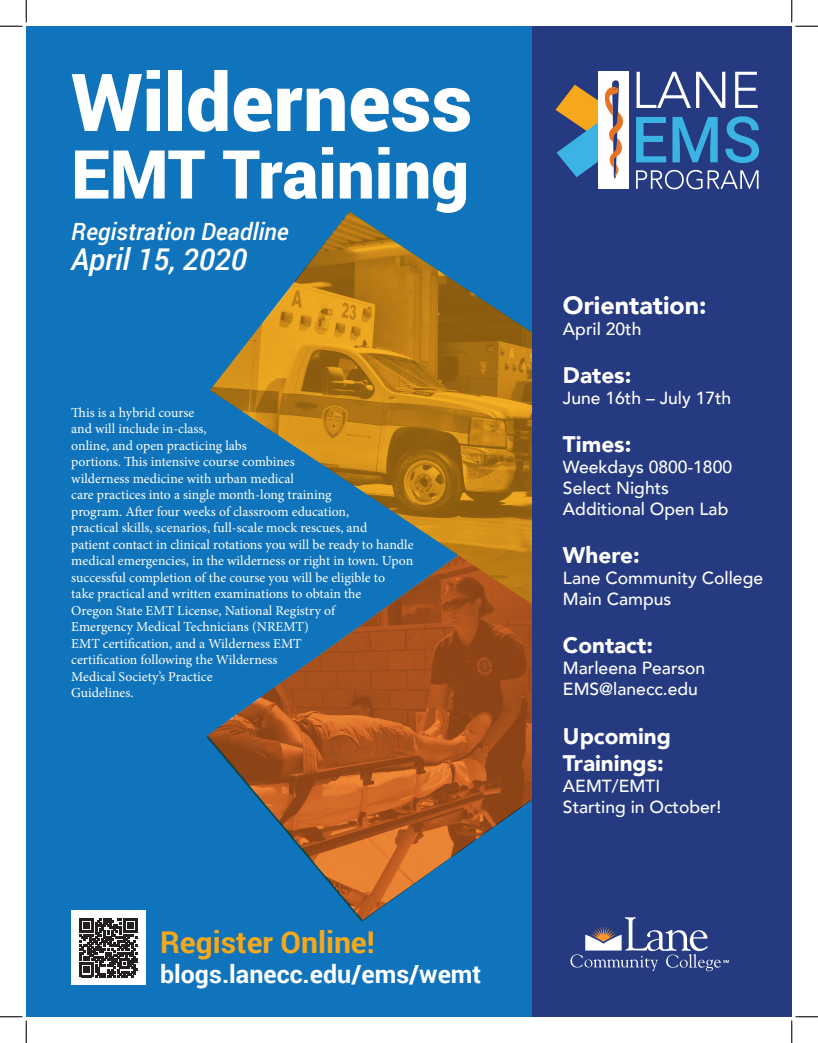
<style>
.page{position:relative;width:818px;height:1043px;background:#fff}
.page>*{position:absolute;margin:0;border:0;box-sizing:border-box;transform-origin:0 0}
.t1{font:900 80px "Roboto";color:#fff}
.t2{font:900 67.5px "Roboto";color:#fff}
.t3{font:700 30px "Roboto";color:#f5a81c}
.t4{font:italic 500 30px "Roboto";color:#fff}
.t5{font:700 25px "Roboto";color:#fff}
.subheads{font:900 25px "Avenir";color:#fff}
.t6{font:italic 500 23.75px "Roboto";color:#fff}
.subheads-2{font:900 22.5px "Avenir";color:#fff}
.t7{font:500 17.5px "Avenir";color:#fff}
.t8{font:13.75px/16.5px "Minion Pro";color:#fff}
</style>
<div class="page">
<div style="left:26px;top:26px;width:568px;height:990px;background:#1074bc"></div>
<svg style="left:208px;top:647px;width:324px;height:273px"></svg>
<svg style="left:210px;top:212px;width:322px;height:435px"></svg>
<div style="left:532px;top:26px;width:259px;height:990px;background:#253a80"></div>
<svg style="left:636px;top:170px;width:122px;height:19px"></svg>
<svg style="left:636px;top:72px;width:89px;height:36px"></svg>
<svg style="left:735px;top:72px;width:22px;height:36px"></svg>
<svg style="left:636px;top:117px;width:30px;height:45px"></svg>
<svg style="left:672px;top:117px;width:45px;height:45px"></svg>
<svg style="left:725px;top:116px;width:34px;height:47px"></svg>
<div style="left:598px;top:71px;width:31px;height:118px;background:#fff"></div>
<svg style="left:555px;top:80px;width:68px;height:99px"></svg>
<svg style="left:570px;top:917px;width:158px;height:54px"></svg>
<div style="left:71px;top:910px;width:75px;height:75px;background:#fff"></div>
<svg style="left:79px;top:918px;width:59px;height:59px"></svg>
<svg style="left:0;top:0;width:27px;height:27px"></svg>
<svg style="left:0;top:1016px;width:27px;height:26px"></svg>
<svg style="left:791px;top:0;width:27px;height:27px"></svg>
<svg style="left:790px;top:1015px;width:28px;height:27px"></svg>
<p class="t1" style="left:71px;top:46px;width:402px">Wilderness</p>
<p class="t2" style="left:71px;top:127px;width:399px">EMT Training</p>
<p class="t6" style="left:71px;top:215px;width:219px">Registration Deadline</p>
<p class="t4" style="left:71px;top:238px;width:177px">April 15, 2020</p>
<p class="t8" style="left:71px;top:404px;width:344px">This is a hybrid course<br>and will include in-class,<br>online, and open practicing labs<br>portions. This intensive course combines<br>wilderness medicine with urban medical<br>care practices into a single month-long training<br>program. After four weeks of classroom education,<br>practical skills, scenarios, full-scale mock rescues, and<br>patient contact in clinical rotations you will be ready to handle medical emergencies, in the wilderness or right in town. Upon successful completion of the course you will be eligible to<br>take practical and written examinations to obtain the<br>Oregon State EMT License, National Registry of<br>Emergency Medical Technicians (NREMT)<br>EMT certification, and a Wilderness EMT<br>certification following the Wilderness<br>Medical Society’s Practice<br>Guidelines.</p>
<p class="t3" style="left:160px;top:921px;width:216px">Register Online!</p>
<p class="t5" style="left:160px;top:956px;width:323px">blogs.lanecc.edu/ems/wemt</p>
<p class="subheads" style="left:563px;top:284px;width:145px">Orientation:</p>
<p class="t7" style="left:563px;top:314px;width:80px">April 20th</p>
<p class="subheads-2" style="left:563px;top:356px;width:70px">Dates:</p>
<p class="t7" style="left:563px;top:383px;width:170px">June 16th – July 17th</p>
<p class="subheads-2" style="left:563px;top:425px;width:70px">Times:</p>
<p class="t7" style="left:563px;top:452px;width:171px">Weekdays 0800-1800</p>
<p class="t7" style="left:563px;top:473px;width:107px">Select Nights</p>
<p class="t7" style="left:563px;top:494px;width:167px">Additional Open Lab</p>
<p class="subheads-2" style="left:563px;top:536px;width:78px">Where:</p>
<p class="t7" style="left:563px;top:563px;width:202px">Lane Community College</p>
<p class="t7" style="left:563px;top:584px;width:110px">Main Campus</p>
<p class="subheads-2" style="left:563px;top:626px;width:91px">Contact:</p>
<p class="t7" style="left:563px;top:653px;width:144px">Marleena Pearson</p>
<p class="t7" style="left:563px;top:674px;width:136px">EMS@lanecc.edu</p>
<p class="subheads-2" style="left:563px;top:716px;width:109px">Upcoming</p>
<p class="subheads-2" style="left:563px;top:743px;width:102px">Trainings:</p>
<p class="t7" style="left:563px;top:770px;width:99px">AEMT/EMTI</p>
<p class="t7" style="left:563px;top:791px;width:160px">Starting in October!</p>
</div>
